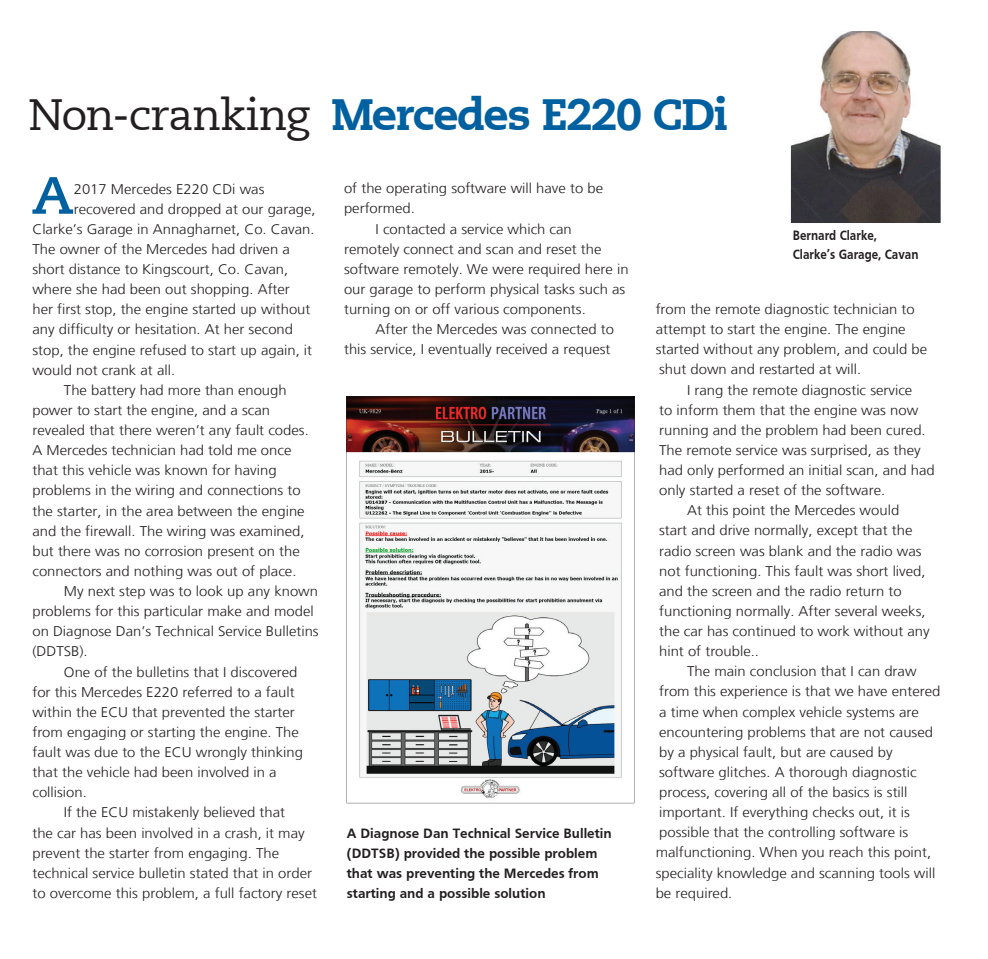
<style>
.page{position:relative;width:988px;height:959px;background:#fff}
.page>*{position:absolute;margin:0;border:0;box-sizing:border-box;transform-origin:0 0}
.t1{font:700 52.32px "Caecilia";color:#0060a0;scale:1.06 1}
.t2{font:800 43.75px "Caecilia LT";letter-spacing:-.03em;color:#0060a0}
.t3{font:300 14px/20.1px "Frutiger LT";color:#231f20;scale:1.06 1}
.t4{font:700 14px/20.1px "Frutiger";color:#231f20}
.t5{font:700 14px/19.2px "Frutiger";color:#231f20;scale:.86 1}
.s1{font-weight:400;color:#231f20}
</style>
<div class="page">
<img style="left:790px;top:31px;width:150px;height:192px">
<svg style="left:346px;top:396px;width:288px;height:407px"></svg>
<h2 class="t2" style="left:29px;top:87px;width:701px"><span class="s1">Non-cranking</span> Mercedes E220 CDi</h2>
<h1 class="t1" style="left:32px;top:165px;width:41px">A</h1>
<p class="t3" style="left:74px;top:179px;width:181px">2017 Mercedes E220 CDi was</p>
<p class="t3" style="left:74px;top:199px;width:229px">recovered and dropped at our garage,</p>
<p class="t3" style="left:32px;top:219px;width:268px">Clarke’s Garage in Annagharnet, Co. Cavan.</p>
<p class="t3" style="left:32px;top:239px;width:244px">The owner of the Mercedes had driven a</p>
<p class="t3" style="left:32px;top:259px;width:243px">short distance to Kingscourt, Co. Cavan,</p>
<p class="t3" style="left:32px;top:279px;width:244px">where she had been out shopping. After</p>
<p class="t3" style="left:32px;top:300px;width:264px">her first stop, the engine started up without</p>
<p class="t3" style="left:32px;top:320px;width:247px">any difficulty or hesitation. At her second</p>
<p class="t3" style="left:32px;top:340px;width:265px">stop, the engine refused to start up again, it</p>
<p class="t3" style="left:32px;top:360px;width:136px">would not crank at all.</p>
<p class="t3" style="left:64px;top:380px;width:212px">The battery had more than enough</p>
<p class="t3" style="left:32px;top:400px;width:226px">power to start the engine, and a scan</p>
<p class="t3" style="left:32px;top:420px;width:262px">revealed that there weren’t any fault codes.</p>
<p class="t3" style="left:32px;top:440px;width:246px">A Mercedes technician had told me once</p>
<p class="t3" style="left:32px;top:461px;width:232px">that this vehicle was known for having</p>
<p class="t3" style="left:32px;top:481px;width:254px">problems in the wiring and connections to</p>
<p class="t3" style="left:32px;top:501px;width:258px">the starter, in the area between the engine</p>
<p class="t3" style="left:32px;top:521px;width:258px">and the firewall. The wiring was examined,</p>
<p class="t3" style="left:32px;top:541px;width:254px">but there was no corrosion present on the</p>
<p class="t3" style="left:32px;top:561px;width:250px">connectors and nothing was out of place.</p>
<p class="t3" style="left:64px;top:581px;width:241px">My next step was to look up any known</p>
<p class="t3" style="left:32px;top:601px;width:267px">problems for this particular make and model</p>
<p class="t3" style="left:32px;top:621px;width:271px">on Diagnose Dan’s Technical Service Bulletins</p>
<p class="t3" style="left:32px;top:642px;width:54px">(DDTSB).</p>
<p class="t3" style="left:64px;top:662px;width:222px">One of the bulletins that I discovered</p>
<p class="t3" style="left:32px;top:682px;width:249px">for this Mercedes E220 referred to a fault</p>
<p class="t3" style="left:32px;top:702px;width:249px">within the ECU that prevented the starter</p>
<p class="t3" style="left:32px;top:722px;width:253px">from engaging or starting the engine. The</p>
<p class="t3" style="left:32px;top:742px;width:257px">fault was due to the ECU wrongly thinking</p>
<p class="t3" style="left:32px;top:762px;width:232px">that the vehicle had been involved in a</p>
<p class="t3" style="left:32px;top:782px;width:53px">collision.</p>
<p class="t3" style="left:64px;top:803px;width:210px">If the ECU mistakenly believed that</p>
<p class="t3" style="left:32px;top:823px;width:258px">the car has been involved in a crash, it may</p>
<p class="t3" style="left:32px;top:843px;width:234px">prevent the starter from engaging. The</p>
<p class="t3" style="left:32px;top:863px;width:265px">technical service bulletin stated that in order</p>
<p class="t3" style="left:32px;top:883px;width:270px">to overcome this problem, a full factory reset</p>
<p class="t3" style="left:344px;top:179px;width:246px">of the operating software will have to be</p>
<p class="t3" style="left:344px;top:199px;width:68px">performed.</p>
<p class="t3" style="left:375px;top:219px;width:187px">I contacted a service which can</p>
<p class="t3" style="left:344px;top:239px;width:244px">remotely connect and scan and reset the</p>
<p class="t3" style="left:344px;top:259px;width:270px">software remotely. We were required here in</p>
<p class="t3" style="left:344px;top:279px;width:267px">our garage to perform physical tasks such as</p>
<p class="t3" style="left:344px;top:299px;width:229px">turning on or off various components.</p>
<p class="t3" style="left:375px;top:319px;width:226px">After the Mercedes was connected to</p>
<p class="t3" style="left:344px;top:340px;width:253px">this service, I eventually received a request</p>
<p class="t4" style="left:347px;top:823px;width:266px">A Diagnose Dan Technical Service Bulletin (DDTSB) provided the possible problem that was preventing the Mercedes from starting and a possible solution</p>
<p class="t5" style="left:792px;top:226px;width:148px">Bernard Clarke,<br>Clarke’s Garage, Cavan</p>
<p class="t3" style="left:655px;top:299px;width:257px">from the remote diagnostic technician to attempt to start the engine. The engine started without any problem, and could be shut down and restarted at will.</p>
<p class="t3" style="left:687px;top:380px;width:214px">I rang the remote diagnostic service</p>
<p class="t3" style="left:659px;top:400px;width:246px">to inform them that the engine was now</p>
<p class="t3" style="left:659px;top:420px;width:253px">running and the problem had been cured.</p>
<p class="t3" style="left:659px;top:440px;width:248px">The remote service was surprised, as they</p>
<p class="t3" style="left:659px;top:460px;width:261px">had only performed an initial scan, and had</p>
<p class="t3" style="left:659px;top:480px;width:215px">only started a reset of the software.</p>
<p class="t3" style="left:687px;top:500px;width:201px">At this point the Mercedes would</p>
<p class="t3" style="left:659px;top:521px;width:240px">start and drive normally, except that the</p>
<p class="t3" style="left:659px;top:541px;width:249px">radio screen was blank and the radio was</p>
<p class="t3" style="left:659px;top:561px;width:253px">not functioning. This fault was short lived,</p>
<p class="t3" style="left:659px;top:581px;width:230px">and the screen and the radio return to</p>
<p class="t3" style="left:659px;top:601px;width:253px">functioning normally. After several weeks,</p>
<p class="t3" style="left:659px;top:621px;width:257px">the car has continued to work without any</p>
<p class="t3" style="left:659px;top:641px;width:96px">hint of trouble..</p>
<p class="t3" style="left:687px;top:661px;width:218px">The main conclusion that I can draw</p>
<p class="t3" style="left:659px;top:682px;width:267px">from this experience is that we have entered</p>
<p class="t3" style="left:659px;top:702px;width:246px">a time when complex vehicle systems are</p>
<p class="t3" style="left:659px;top:722px;width:260px">encountering problems that are not caused</p>
<p class="t3" style="left:659px;top:742px;width:222px">by a physical fault, but are caused by</p>
<p class="t3" style="left:659px;top:762px;width:244px">software glitches. A thorough diagnostic</p>
<p class="t3" style="left:659px;top:782px;width:236px">process, covering all of the basics is still</p>
<p class="t3" style="left:659px;top:802px;width:238px">important. If everything checks out, it is</p>
<p class="t3" style="left:659px;top:822px;width:236px">possible that the controlling software is</p>
<p class="t3" style="left:655px;top:842px;width:261px">malfunctioning. When you reach this point,</p>
<p class="t3" style="left:655px;top:863px;width:265px">speciality knowledge and scanning tools will</p>
<p class="t3" style="left:655px;top:883px;width:74px">be required.</p>
</div>
